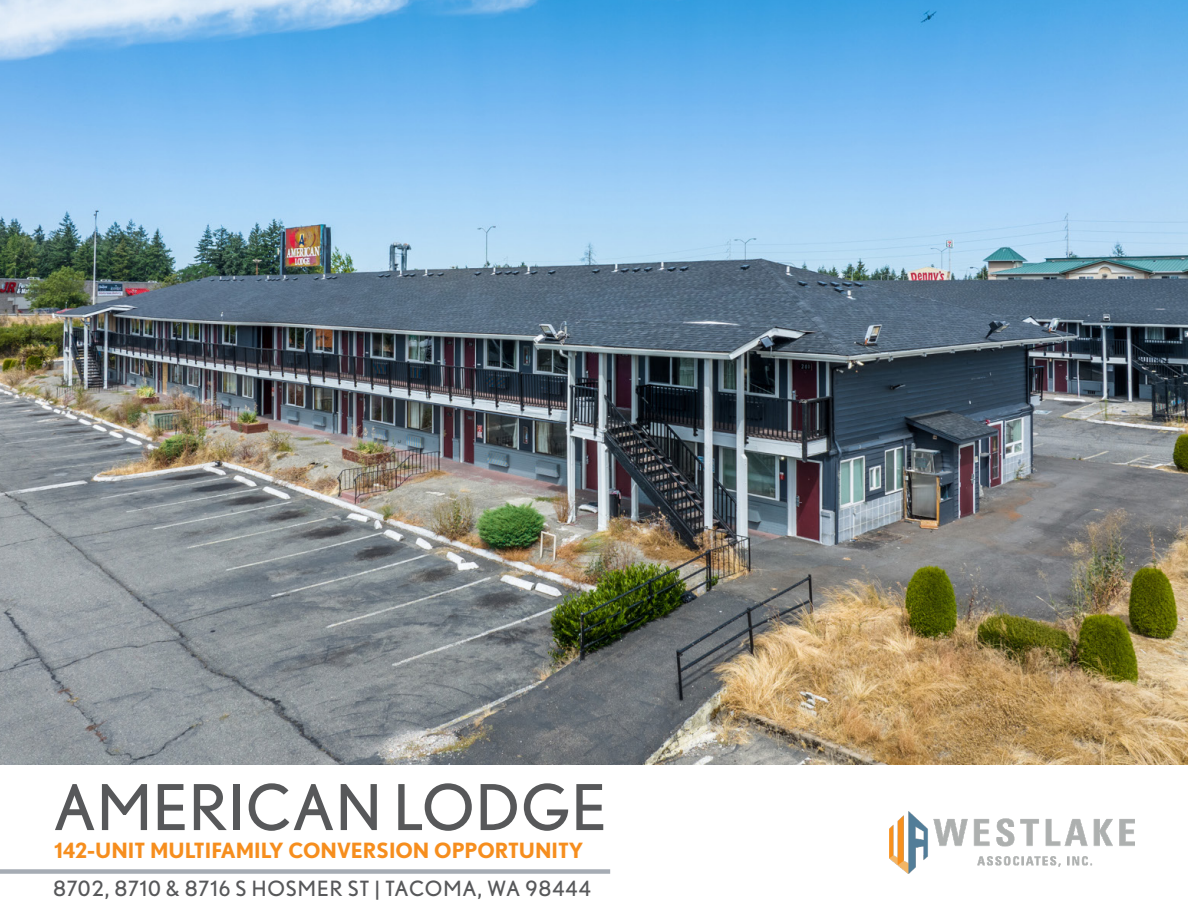
<style>
.page{position:relative;width:1188px;height:918px;background:#fff}
.page>*{position:absolute;margin:0;border:0;box-sizing:border-box;transform-origin:0 0}
.t1{font:63px "Nobel";letter-spacing:.02em;color:#57585a}
.t2{font:700 21px "Nobel";color:#f68e1e}
.t3{font:21px "Nobel";letter-spacing:.05em;color:#57585a}
</style>
<div class="page">
<img style="left:0;top:0;width:1188px;height:765px">
<img style="left:890px;top:812px;width:244px;height:62px">
<div style="left:0;top:869px;width:610px;height:5px;background:#a6acb4"></div>
<p class="t1" style="left:53px;top:771px;width:555px">AMERICAN LODGE</p>
<p class="t2" style="left:55px;top:838px;width:530px">142-UNIT MULTIFAMILY CONVERSION OPPORTUNITY</p>
<p class="t3" style="left:53px;top:877px;width:539px">8702, 8710 &amp; 8716 S HOSMER ST | TACOMA, WA 98444</p>
</div>
